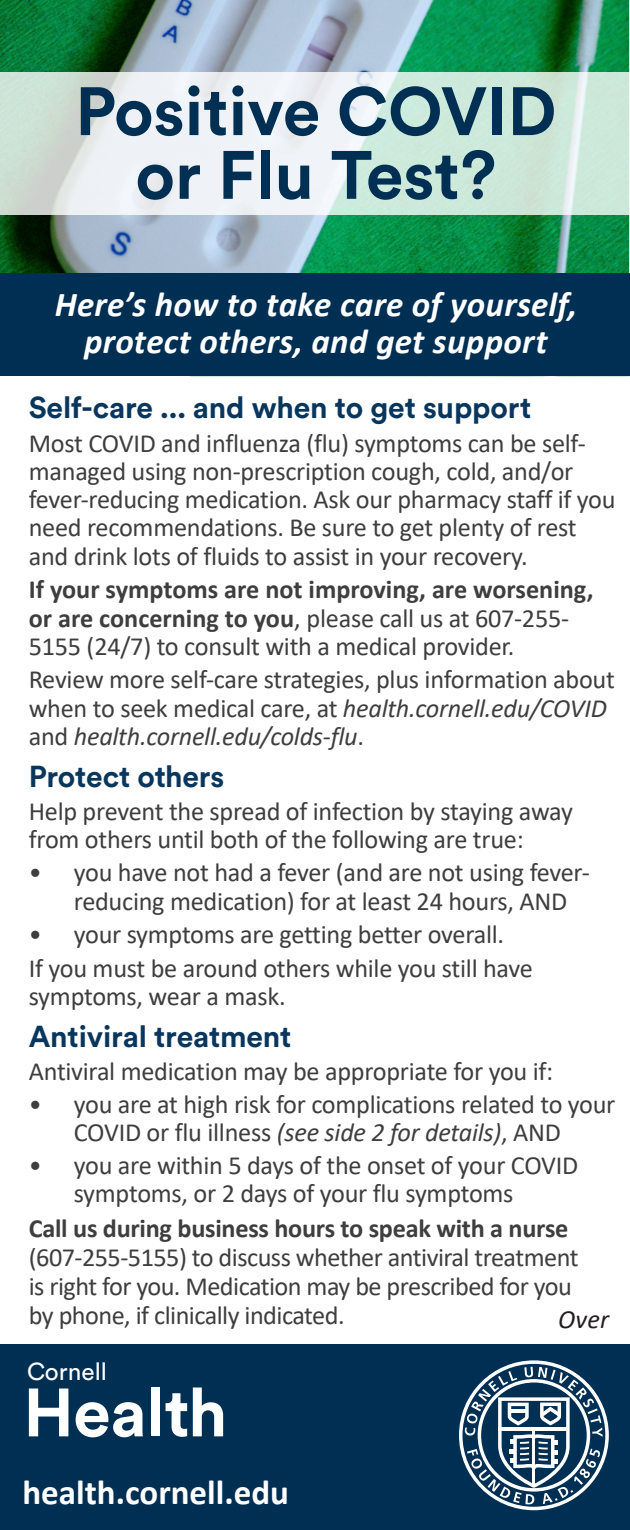
<style>
.page{position:relative;width:630px;height:1530px;background:#fff}
.page>*{position:absolute;margin:0;border:0;box-sizing:border-box;transform-origin:0 0}
.t1{font:700 67.5px/63.8px "Circular Std";color:#002f54;text-align:center}
.t2{font:700 67.5px "Circular Std";letter-spacing:-.005em;color:#fff}
.t3{font:italic 700 35px/37.5px "Calibri";letter-spacing:.01em;color:#fff;text-align:center}
.t4{font:700 35px "Calibri";color:#fff}
.t5{font:700 30px "Circular Std";letter-spacing:-.005em;color:#08365d}
.t6{font:26.25px/28.2px "Calibri";letter-spacing:-.01em;color:#3e3e3f}
.t7{font:700 26.25px/28.2px "Calibri";color:#3e3e3f}
.t8{font:italic 26.25px "Calibri";color:#231f20}
.t9{font:24.5px "Circular Std";color:#fff}
.s1{font-weight:400}
.s2{font-style:italic}
.s3{font-weight:700}
</style>
<div class="page">
<div style="left:0;top:1345px;width:630px;height:185px;background:#002f54"></div>
<svg style="left:459px;top:1360px;width:150px;height:150px"></svg>
<img style="left:0;top:0;width:629px;height:273px">
<div style="left:0;top:273px;width:630px;height:103px;background:#002f54"></div>
<svg style="left:0;top:72px;width:629px;height:142px"></svg>
<p class="t1" style="left:75px;top:78px;width:483px">Positive COVID or Flu Test?</p>
<h1 class="t3" style="left:55px;top:284px;width:524px">Here’s how to take care of yourself, protect others, and get support</h1>
<h2 class="t5" style="left:29px;top:388px;width:504px">Self-care ... and when to get support</h2>
<p class="t6" style="left:29px;top:428px;width:588px">Most COVID and influenza (flu) symptoms can be self&shy;managed using non-prescription cough, cold, and/or fever-reducing medication. Ask our pharmacy staff if you need recommendations. Be sure to get plenty of rest and drink lots of fluids to assist in your recovery.</p>
<p class="t7" style="left:29px;top:575px;width:566px">If your symptoms are not improving, are worsening, or are concerning to you<span class="s1">, please call us at 607-255-<br>5155 (24/7) to consult with a medical provider.</span></p>
<p class="t6" style="left:29px;top:665px;width:588px">Review more self-care strategies, plus information about when to seek medical care, at <span class="s2">health.cornell.edu/COVID </span>and <span class="s2">health.cornell.edu/colds-flu</span>.</p>
<h2 class="t5" style="left:29px;top:757px;width:197px">Protect others</h2>
<p class="t6" style="left:29px;top:797px;width:546px">Help prevent the spread of infection by staying away from others until both of the following are true:</p>
<p class="t6" style="left:74px;top:858px;width:517px;text-indent:-45px">• you have not had a fever (and are not using fever&shy;reducing medication) for at least 24 hours, AND</p>
<p class="t6" style="left:29px;top:920px;width:477px">• your symptoms are getting better overall.</p>
<p class="t6" style="left:29px;top:953px;width:506px">If you must be around others while you still have symptoms, wear a mask.</p>
<h2 class="t5" style="left:29px;top:1017px;width:264px">Antiviral treatment</h2>
<p class="t6" style="left:29px;top:1057px;width:526px">Antiviral medication may be appropriate for you if:</p>
<p class="t6" style="left:29px;top:1090px;width:588px;line-height:27.5px;text-align:center">• you are at high risk for complications related to your<br>COVID or flu illness <span class="s2">(see side 2 for details)</span>, AND</p>
<p class="t6" style="left:74px;top:1150px;width:506px;text-indent:-45px">• you are within 5 days of the onset of your COVID symptoms, or 2 days of your flu symptoms</p>
<p class="t6" style="left:29px;top:1213px;width:551px;line-height:29.2px"><span class="s3">Call us during business hours to speak with a nurse </span>(607-255-5155) to discuss whether antiviral treatment is right for you. Medication may be prescribed for you by phone, if clinically indicated.</p>
<p class="t9" style="left:27px;top:1357px;width:81px">Cornell</p>
<p class="t2" style="left:23px;top:1369px;width:206px">Health</p>
<p class="t8" style="left:558px;top:1301px;width:53px">Over</p>
<p class="t4" style="left:22px;top:1468px;width:268px">health.cornell.edu</p>
</div>
